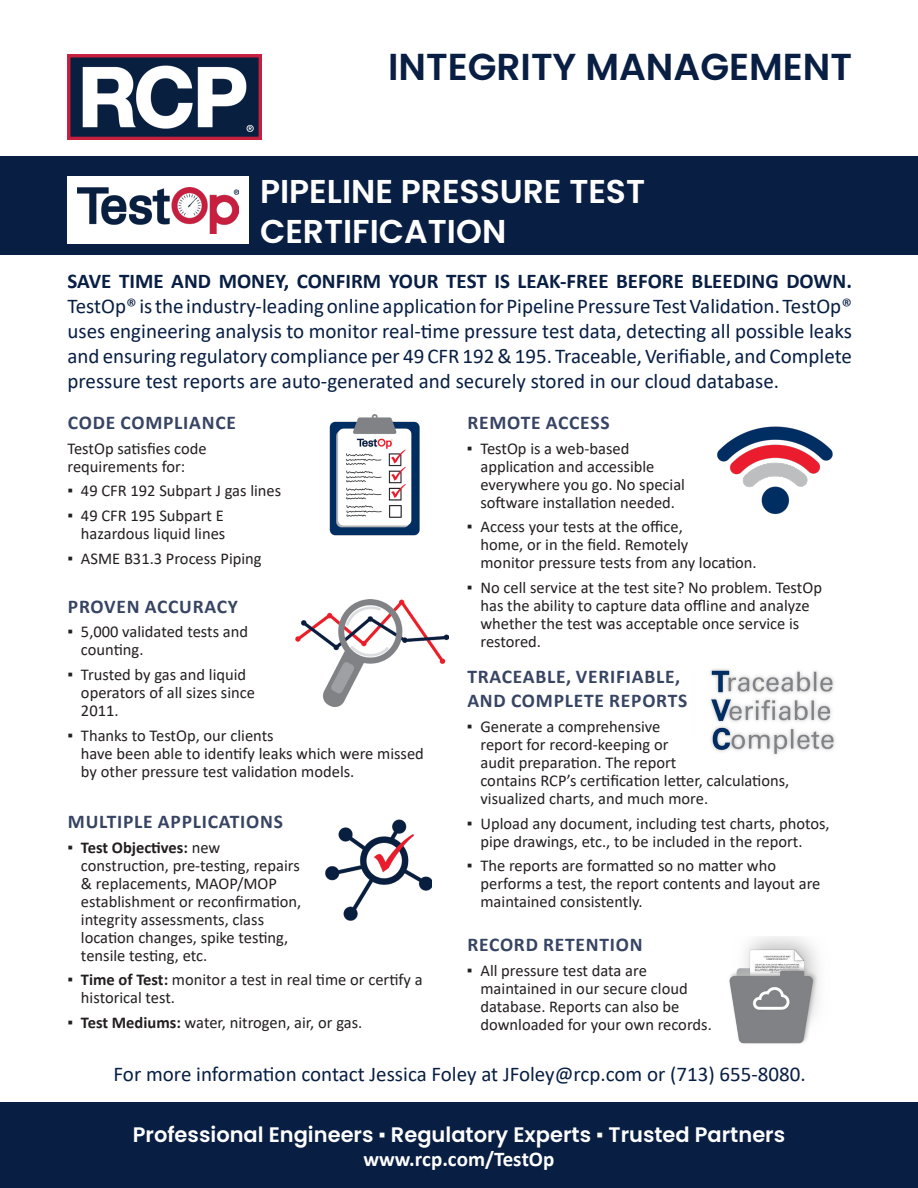
<style>
.page{position:relative;width:918px;height:1188px;background:#fff}
.page>*{position:absolute;margin:0;border:0;box-sizing:border-box;transform-origin:0 0}
.t1{font:600 37.5px "Poppins";color:#081e43}
.t2{font:600 33px/39.6px "Poppins";color:#fff}
.t3{font:21px/25.2px "Calibri";color:#081e43;text-align:justify}
.Standard_Header{font:600 21px/23.7px "Poppins";color:#fff;text-align:center}
.TestOp_Standard_Head{font:700 19.5px/24px "Calibri";letter-spacing:.04em;color:#374463}
.TestOp_Standard_Sub{font:16.5px/18px "Calibri";color:#231f20}
.s1{font-weight:700}
.s2{font-family:"Arial"}
.s3{font-family:"Arial";font-weight:400}
.s4{font-family:"Calibri";font-weight:700}
</style>
<div class="page">
<img style="left:68px;top:54px;width:194px;height:86px">
<div style="left:0;top:157px;width:918px;height:98px;background:#081e43"></div>
<div style="left:0;top:1102px;width:918px;height:86px;background:#081e43"></div>
<img style="left:329px;top:414px;width:91px;height:122px">
<img style="left:295px;top:599px;width:153px;height:107px">
<img style="left:325px;top:819px;width:107px;height:102px">
<img style="left:717px;top:426px;width:116px;height:88px">
<img style="left:710px;top:669px;width:125px;height:86px">
<img style="left:729px;top:936px;width:90px;height:108px">
<div style="left:68px;top:177px;width:181px;height:67px;background:#fff"></div>
<img style="left:77px;top:187px;width:162px;height:46px">
<p class="t1" style="left:388px;top:45px;width:465px">INTEGRITY MANAGEMENT</p>
<p class="t2" style="left:260px;top:172px;width:387px">PIPELINE PRESSURE TEST<br>CERTIFICATION</p>
<p class="t3" style="left:68px;top:267px;width:786px"><span class="s1">SAVE TIME AND MONEY, CONFIRM YOUR TEST IS LEAK-FREE BEFORE BLEEDING DOWN.<br></span>TestOp® is the industry-leading online application for Pipeline Pressure Test Validation. TestOp® uses engineering analysis to monitor real-time pressure test data, detecting all possible leaks and ensuring regulatory compliance per 49 CFR 192 &amp; 195. Traceable, Verifiable, and Complete pressure test reports are auto-generated and securely stored in our cloud database.</p>
<p class="TestOp_Standard_Head" style="left:68px;top:410px;width:170px">CODE COMPLIANCE</p>
<p class="TestOp_Standard_Sub" style="left:68px;top:439px;width:141px">TestOp satisfies code requirements for:</p>
<p class="TestOp_Standard_Sub" style="left:68px;top:482px;width:215px"><span class="s2">▪</span> 49 CFR 192 Subpart J gas lines</p>
<p class="TestOp_Standard_Sub" style="left:68px;top:506px;width:159px;text-align:right"><span class="s2">▪</span> 49 CFR 195 Subpart E hazardous liquid lines</p>
<p class="TestOp_Standard_Sub" style="left:68px;top:549px;width:196px"><span class="s2">▪</span> ASME B31.3 Process Piping</p>
<p class="TestOp_Standard_Head" style="left:68px;top:594px;width:172px">PROVEN ACCURACY</p>
<p class="TestOp_Standard_Sub" style="left:81px;top:623px;width:169px;text-indent:-13px"><span class="s2">▪</span> 5,000 validated tests and counting.</p>
<p class="TestOp_Standard_Sub" style="left:81px;top:665px;width:176px;text-indent:-13px"><span class="s2">▪</span> Trusted by gas and liquid operators of all sizes since<br>2011.</p>
<p class="TestOp_Standard_Sub" style="left:81px;top:726px;width:344px;text-indent:-13px"><span class="s2">▪</span> Thanks to TestOp, our clients<br>have been able to identify leaks which were missed by other pressure test validation models.</p>
<p class="TestOp_Standard_Head" style="left:68px;top:809px;width:217px">MULTIPLE APPLICATIONS</p>
<p class="TestOp_Standard_Sub" style="left:81px;top:838px;width:222px;text-indent:-13px"><span class="s2">▪</span> <span class="s1">Test Objectives:</span> new construction, pre-testing, repairs &amp; replacements, MAOP/MOP establishment or reconfirmation, integrity assessments, class location changes, spike testing, tensile testing, etc.</p>
<p class="TestOp_Standard_Sub" style="left:81px;top:970px;width:343px;text-indent:-13px"><span class="s2">▪</span> <span class="s1">Time of Test:</span> monitor a test in real time or certify a historical test.</p>
<p class="TestOp_Standard_Sub" style="left:68px;top:1013px;width:296px"><span class="s2">▪</span> <span class="s1">Test Mediums:</span> water, nitrogen, air, or gas.</p>
<p class="TestOp_Standard_Head" style="left:467px;top:410px;width:144px">REMOTE ACCESS</p>
<p class="TestOp_Standard_Sub" style="left:480px;top:439px;width:206px;text-indent:-13px"><span class="s2">▪</span> TestOp is a web-based application and accessible everywhere you go. No special software installation needed.</p>
<p class="TestOp_Standard_Sub" style="left:480px;top:518px;width:278px;text-indent:-13px"><span class="s2">▪</span> Access your tests at the office,<br>home, or in the field. Remotely<br>monitor pressure tests from any location.</p>
<p class="TestOp_Standard_Sub" style="left:480px;top:578px;width:343px;text-indent:-13px"><span class="s2">▪</span> No cell service at the test site? No problem. TestOp has the ability to capture data offline and analyze whether the test was acceptable once service is restored.</p>
<p class="TestOp_Standard_Head" style="left:467px;top:664px;width:222px">TRACEABLE, VERIFIABLE,<br>AND COMPLETE REPORTS</p>
<p class="TestOp_Standard_Sub" style="left:480px;top:717px;width:310px;text-indent:-13px"><span class="s2">▪</span> Generate a comprehensive<br>report for record-keeping or<br>audit preparation. The report<br>contains RCP’s certification letter, calculations, visualized charts, and much more.</p>
<p class="TestOp_Standard_Sub" style="left:480px;top:814px;width:351px;text-indent:-13px"><span class="s2">▪</span> Upload any document, including test charts, photos, pipe drawings, etc., to be included in the report.</p>
<p class="TestOp_Standard_Sub" style="left:480px;top:857px;width:341px;text-indent:-13px"><span class="s2">▪</span> The reports are formatted so no matter who performs a test, the report contents and layout are maintained consistently.</p>
<p class="TestOp_Standard_Head" style="left:467px;top:932px;width:177px">RECORD RETENTION</p>
<p class="TestOp_Standard_Sub" style="left:480px;top:961px;width:233px;text-indent:-13px"><span class="s2">▪</span> All pressure test data are maintained in our secure cloud database. Reports can also be downloaded for your own records.</p>
<p class="t3" style="left:114px;top:1061px;width:694px">For more information contact Jessica Foley at JFoley@rcp.com or (713) 655-8080.</p>
<p class="Standard_Header" style="left:133px;top:1123px;width:654px">Professional Engineers <span class="s3">▪</span> Regulatory Experts <span class="s3">▪</span> Trusted Partners <span class="s4">www.rcp.com/TestOp</span></p>
</div>
